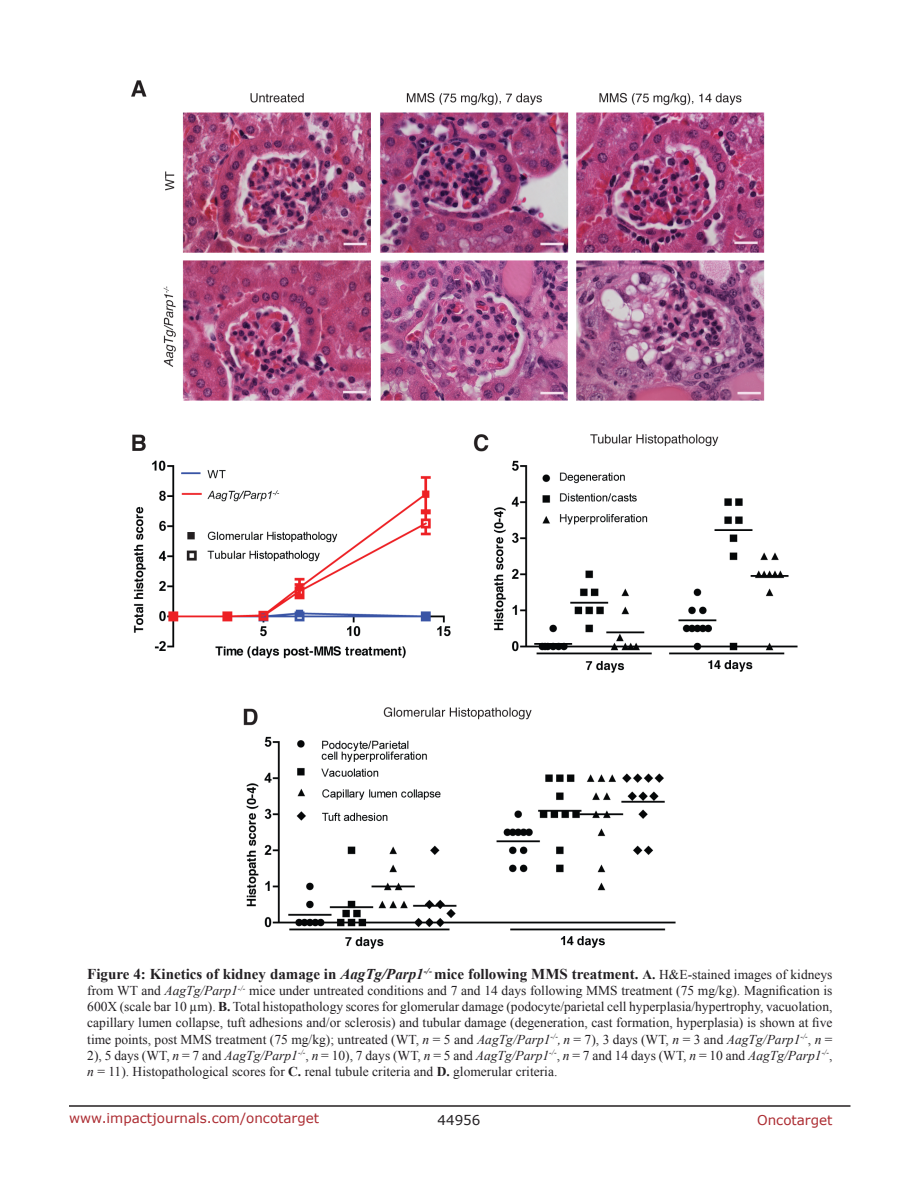
<style>
.page{position:relative;width:918px;height:1188px;background:#fff}
.page>*{position:absolute;margin:0;border:0;box-sizing:border-box;transform-origin:0 0}
.FigureText{font:700 15px "Times New Roman";color:#221f22}
.FigureText-2{font:13.5px/16.2px "Times New Roman";color:#221f22;text-align:justify}
.t1{font:13.5px "Verdana";color:#ac2b31}
.t2{font:13.5px "Verdana";color:#221f22}
.s1{font-style:italic}
.s2{font-size:13.5px}
.s3{font-weight:400;font-size:13.5px}
.s4{font-weight:700}
</style>
<div class="page">
<hr style="left:69px;top:1105px;width:781px;height:2px;background:#231f20">
<img style="left:131px;top:80px;width:667px;height:869px">
<p class="FigureText" style="left:87px;top:963px;width:747px">Figure 4: Kinetics of kidney damage in <span class="s1">AagTg/Parp1</span><sup>-/-</sup> mice following MMS treatment. <span class="s2">A.</span> <span class="s3">H&amp;E-stained images of kidneys</span></p>
<p class="FigureText-2" style="left:87px;top:982px;width:747px">from WT and <span class="s1">AagTg/Parp1</span><sup>-/-</sup> mice under untreated conditions and 7 and 14 days following MMS treatment (75 mg/kg). Magnification is 600X (scale bar 10 µm). <span class="s4">B.</span> Total histopathology scores for glomerular damage (podocyte/parietal cell hyperplasia/hypertrophy, vacuolation, capillary lumen collapse, tuft adhesions and/or sclerosis) and tubular damage (degeneration, cast formation, hyperplasia) is shown at five time points, post MMS treatment (75 mg/kg); untreated (WT, <span class="s1">n</span> = 5 and <span class="s1">AagTg/Parp1</span><sup>-/-</sup><span class="s1">, n</span> = 7), 3 days (WT, <span class="s1">n</span> = 3 and <span class="s1">AagTg/Parp1</span><sup>-/-</sup>, <span class="s1">n</span> = 2), 5 days (WT, <span class="s1">n</span> = 7 and <span class="s1">AagTg/Parp1</span><sup>-/-</sup>, <span class="s1">n</span> = 10), 7 days (WT, <span class="s1">n</span> = 5 and <span class="s1">AagTg/Parp1</span><sup>-/-</sup>, <span class="s1">n</span> = 7 and 14 days (WT, <span class="s1">n</span> = 10 and <span class="s1">AagTg/Parp1</span><sup>-/-</sup>, <span class="s1">n</span> = 11). Histopathological scores for <span class="s4">C.</span> renal tubule criteria and <span class="s4">D.</span> glomerular criteria.</p>
<p class="t1" style="left:69px;top:1109px;width:252px">www.impactjournals.com/oncotarget</p>
<p class="t2" style="left:438px;top:1111px;width:44px">44956</p>
<p class="t1" style="left:757px;top:1111px;width:77px">Oncotarget</p>
</div>
